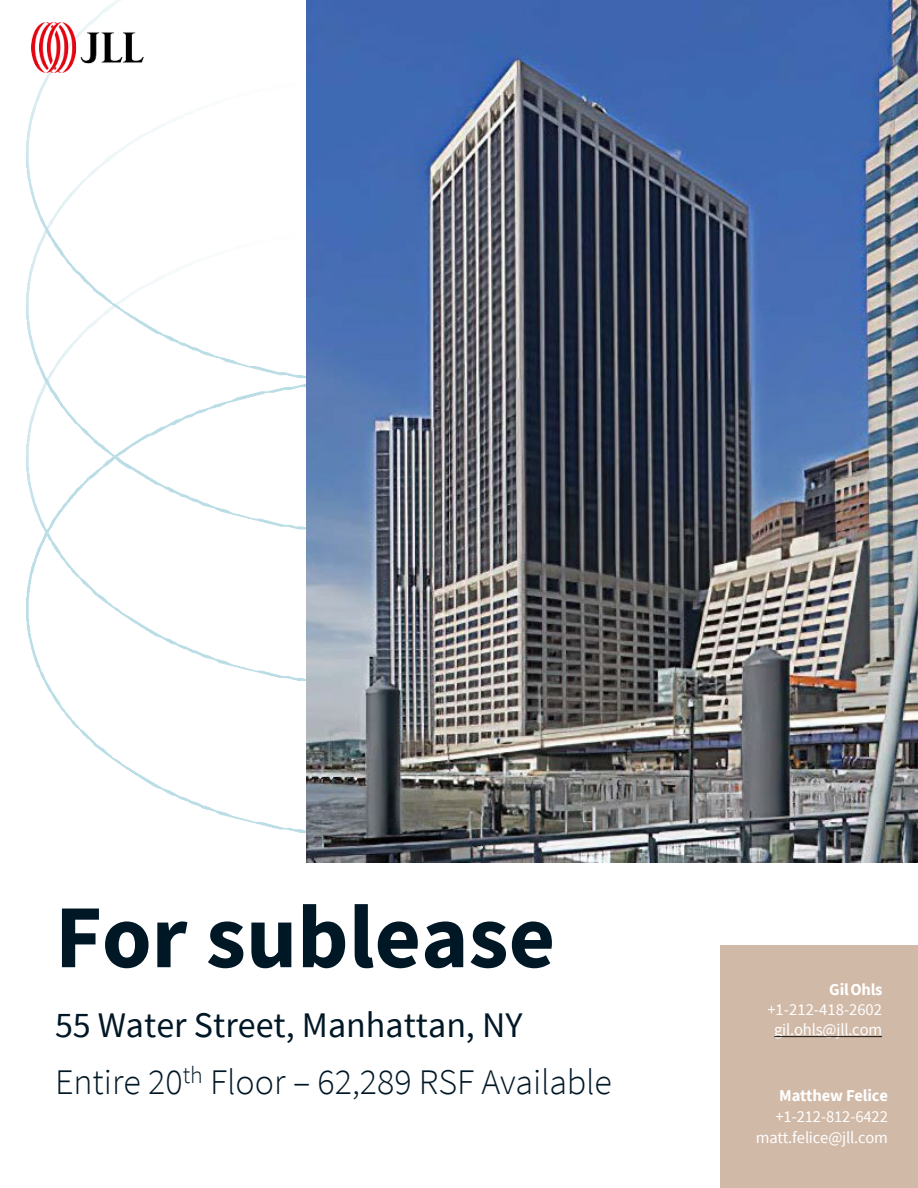
<style>
.page{position:relative;width:918px;height:1188px;background:#fff}
.page>*{position:absolute;margin:0;border:0;box-sizing:border-box;transform-origin:0 0}
.t1{font:700 90px "Source Sans Pro";color:#001726}
.t2{font:300 36px "Source Sans Pro";color:#001726}
.t3{font:36px "Source Sans Pro";color:#001726}
.t4{font:16.5px "Source Sans Pro";letter-spacing:-.01em;color:#fff}
.t5{font:700 16.5px "Source Sans Pro";letter-spacing:-.015em;color:#fff}
</style>
<div class="page">
<div style="left:720px;top:945px;width:198px;height:243px;background:#d1b9a7"></div>
<img style="left:26px;top:0;width:280px;height:833px">
<img style="left:32px;top:22px;width:112px;height:50px">
<img style="left:306px;top:0;width:612px;height:863px">
<svg style="left:774px;top:1036px;width:108px;height:1px"></svg>
<p class="t1" style="left:55px;top:876px;width:502px">For sublease</p>
<p class="t3" style="left:55px;top:1002px;width:469px">55 Water Street, Manhattan, NY</p>
<p class="t2" style="left:55px;top:1060px;width:558px">Entire 20<sup>th</sup> Floor – 62,289 RSF Available</p>
<p class="t5" style="left:829px;top:979px;width:55px">GilOhls</p>
<p class="t4" style="left:767px;top:999px;width:116px">+1-212-418-2602</p>
<p class="t4" style="left:774px;top:1019px;width:110px">gil.ohls@jll.com</p>
<p class="t5" style="left:779px;top:1084px;width:110px">Matthew Felice</p>
<p class="t4" style="left:775px;top:1106px;width:114px">+1-212-812-6422</p>
<p class="t4" style="left:756px;top:1127px;width:134px">matt.felice@jll.com</p>
</div>
